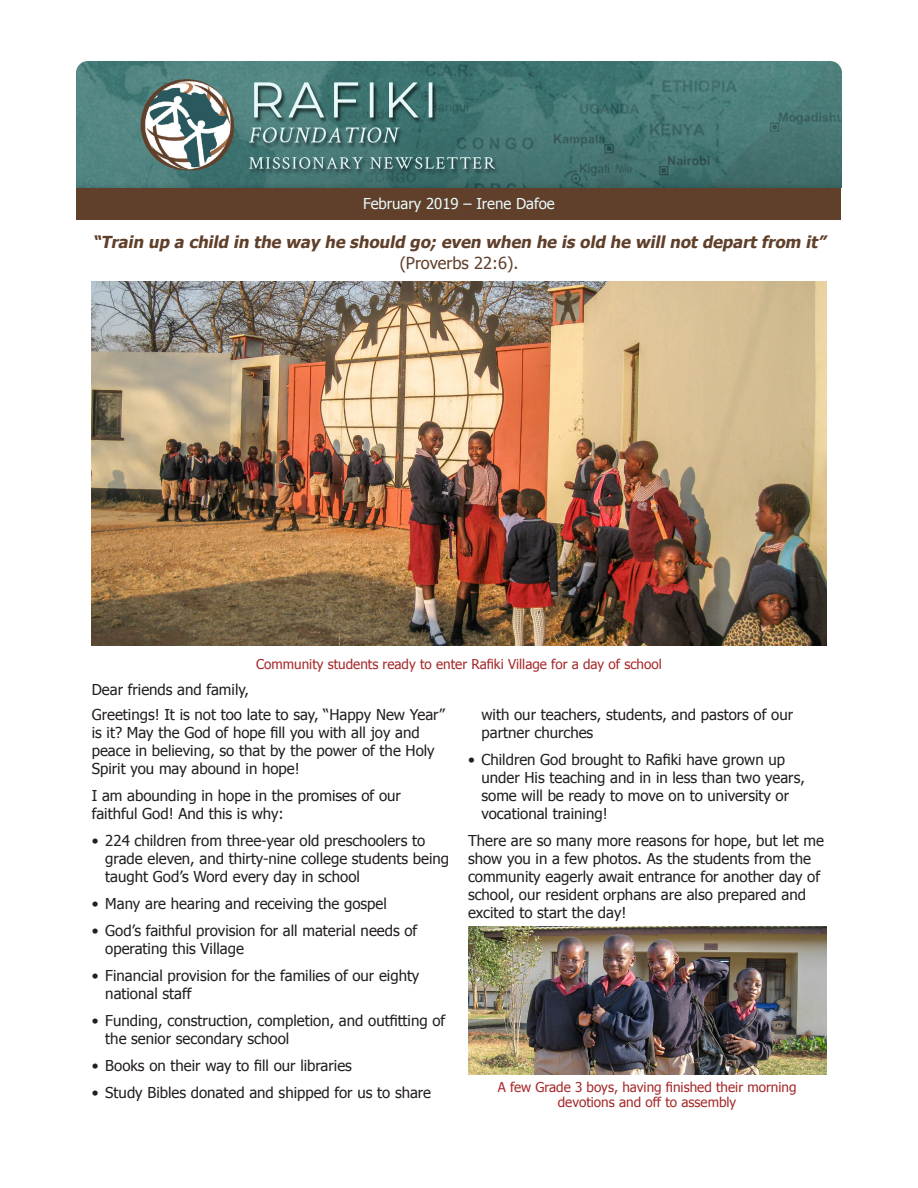
<style>
.page{position:relative;width:918px;height:1188px;background:#fff}
.page>*{position:absolute;margin:0;border:0;box-sizing:border-box;transform-origin:0 0}
.Verse{font:italic 700 16.5px/21px "Tahoma";color:#60402b;text-align:center}
.Bulleted_list{font:15px/18px "Tahoma";color:#231f20}
.Body_copy{font:15px/18px "Tahoma";color:#231f20}
.Date_and_Name{font:15px "Tahoma";color:#eafafa}
.Photo_Caption{font:13.5px/15px "Tahoma";color:#a6282a;text-align:center}
.s1{font-weight:400;font-style:normal}
</style>
<div class="page">
<div style="left:76px;top:188px;width:766px;height:31px;background:#60402b"></div>
<img style="left:76px;top:61px;width:765px;height:127px">
<img style="left:92px;top:282px;width:734px;height:364px">
<img style="left:469px;top:927px;width:357px;height:148px">
<p class="Date_and_Name" style="left:363px;top:194px;width:193px">February 2019 – Irene Dafoe</p>
<p class="Verse" style="left:93px;top:231px;width:738px">“Train up a child in the way he should go; even when he is old he will not depart from it” <span class="s1">(Proverbs 22:6).</span></p>
<p class="Body_copy" style="left:92px;top:680px;width:159px">Dear friends and family,</p>
<p class="Photo_Caption" style="left:256px;top:656px;width:407px">Community students ready to enter Rafiki Village for a day of school</p>
<p class="Body_copy" style="left:92px;top:705px;width:355px">Greetings! It is not too late to say, “Happy New Year” is it? May the God of hope fill you with all joy and peace in believing, so that by the power of the Holy Spirit you may abound in hope!</p>
<p class="Body_copy" style="left:92px;top:786px;width:311px">I am abounding in hope in the promises of our faithful God! And this is why:</p>
<p class="Bulleted_list" style="left:105px;top:831px;width:345px;text-indent:-13px">• 224 children from three-year old preschoolers to grade eleven, and thirty-nine college students being taught God’s Word every day in school</p>
<p class="Bulleted_list" style="left:92px;top:894px;width:297px">• Many are hearing and receiving the gospel</p>
<p class="Bulleted_list" style="left:105px;top:921px;width:314px;text-indent:-13px">• God’s faithful provision for all material needs of operating this Village</p>
<p class="Bulleted_list" style="left:105px;top:966px;width:316px;text-indent:-13px">• Financial provision for the families of our eighty national staff</p>
<p class="Bulleted_list" style="left:105px;top:1011px;width:341px;text-indent:-13px">• Funding, construction, completion, and outfitting of the senior secondary school</p>
<p class="Bulleted_list" style="left:92px;top:1056px;width:262px">• Books on their way to fill our libraries</p>
<p class="Bulleted_list" style="left:92px;top:1083px;width:341px">• Study Bibles donated and shipped for us to share</p>
<p class="Bulleted_list" style="left:482px;top:705px;width:313px">with our teachers, students, and pastors of our partner churches</p>
<p class="Bulleted_list" style="left:482px;top:750px;width:325px;text-indent:-14px">• Children God brought to Rafiki have grown up under His teaching and in in less than two years, some will be ready to move on to university or vocational training!</p>
<p class="Body_copy" style="left:468px;top:831px;width:358px">There are so many more reasons for hope, but let me show you in a few photos. As the students from the community eagerly await entrance for another day of school, our resident orphans are also prepared and excited to start the day!</p>
<p class="Photo_Caption" style="left:498px;top:1079px;width:300px">A few Grade 3 boys, having finished their morning devotions and off to assembly</p>
</div>
